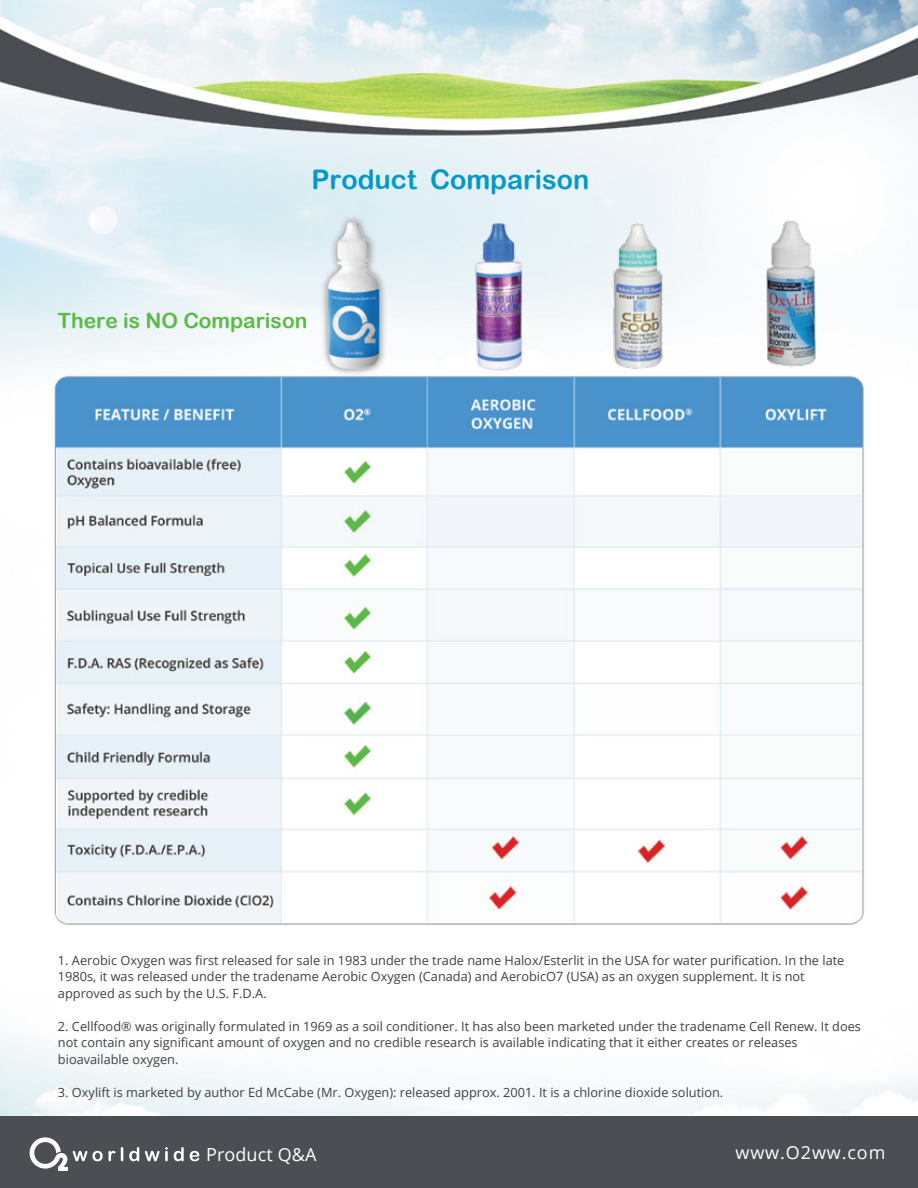
<style>
.page{position:relative;width:918px;height:1188px;background:#fff}
.page>*{position:absolute;margin:0;border:0;box-sizing:border-box;transform-origin:0 0}
.t1{font:27px "Arial Rounded MT Bold";color:#0198cf}
.t2{font:21px "Arial Rounded MT Bold";color:#5cba47}
.t3{font:18px "Open Sans";letter-spacing:.05em;color:#fff}
.t4{font:18px "Open Sans";letter-spacing:.005em;color:#fff}
.t5{font:12.75px/16.5px "Open Sans";color:#414042}
</style>
<div class="page">
<img style="left:0;top:0;width:918px;height:1116px">
<img style="left:30px;top:195px;width:868px;height:748px">
<div style="left:0;top:1116px;width:918px;height:72px;background:#4b4e53"></div>
<svg style="left:30px;top:1137px;width:93px;height:34px"></svg>
<svg style="left:129px;top:1147px;width:10px;height:14px"></svg>
<svg style="left:145px;top:1147px;width:23px;height:14px"></svg>
<svg style="left:174px;top:1147px;width:10px;height:14px"></svg>
<svg style="left:190px;top:1151px;width:9px;height:10px"></svg>
<h1 class="t1" style="left:312px;top:163px;width:279px">Product Comparison</h1>
<h2 class="t2" style="left:58px;top:308px;width:251px">There is NO Comparison</h2>
<p class="t5" style="left:58px;top:951px;width:788px">1. Aerobic Oxygen was first released for sale in 1983 under the trade name Halox/Esterlit in the USA for water purification. In the late<br>1980s, it was released under the tradename Aerobic Oxygen (Canada) and AerobicO7 (USA) as an oxygen supplement. It is not approved as such by the U.S. F.D.A.</p>
<p class="t5" style="left:58px;top:1017px;width:805px">2. Cellfood® was originally formulated in 1969 as a soil conditioner. It has also been marketed under the tradename Cell Renew. It does not contain any significant amount of oxygen and no credible research is available indicating that it either creates or releases bioavailable oxygen.</p>
<p class="t5" style="left:58px;top:1083px;width:667px">3. Oxylift is marketed by author Ed McCabe (Mr. Oxygen): released approx. 2001. It is a chlorine dioxide solution.</p>
<h3 class="t4" style="left:206px;top:1142px;width:112px">Product Q&amp;A</h3>
<h3 class="t3" style="left:735px;top:1141px;width:151px">www.O2ww.com</h3>
</div>
